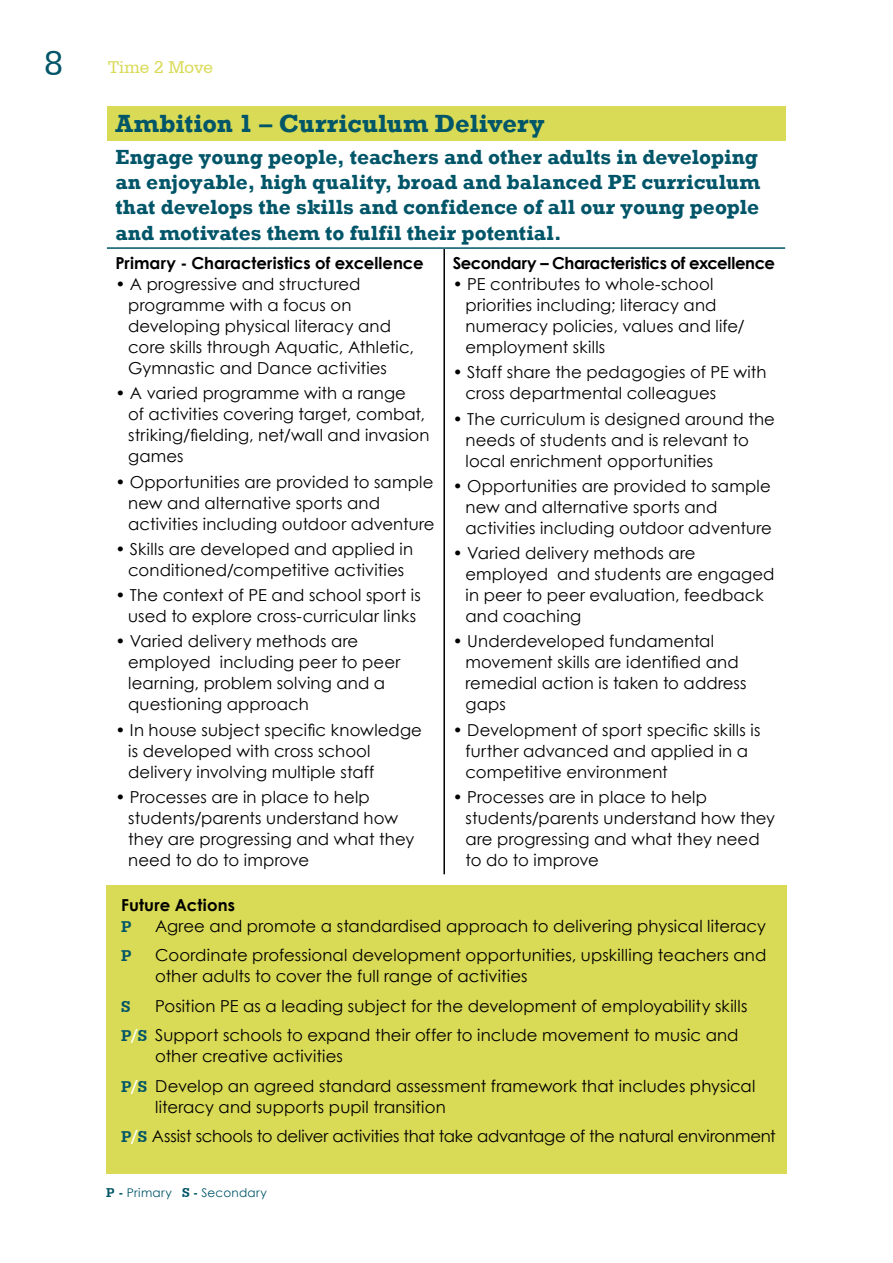
<style>
.page{position:relative;width:893px;height:1263px;background:#fff}
.page>*{position:absolute;margin:0;border:0;box-sizing:border-box;transform-origin:0 0}
.t1{font:700 25.5px "Rockwell";letter-spacing:.005em;color:#005568}
.t2{font:700 21px/25.2px "Rockwell";color:#005568;text-align:justify}
.t3{font:18px "Serifa BT";letter-spacing:-.005em;color:#d9da55}
.t4{font:16.5px/21px "Century Gothic";letter-spacing:.005em;color:#000}
.t5{font:700 16.5px "Century Gothic";letter-spacing:-.01em;color:#000}
.t6{font:700 16.5px "Century Gothic";letter-spacing:.01em;color:#000}
.t7{font:700 16.5px "Serifa BT";color:#005568}
.t8{font:12px "Century Gothic";letter-spacing:.02em;color:#005568}
.s1{font-size:36px;color:#005568}
.s2{font-family:"Serifa BT";font-weight:700;color:#005568}
.s3{font-weight:700;color:#fff}
.s4{font-family:"Serifa BT";font-weight:700;font-size:13.5px}
.s5{font-weight:700}
</style>
<div class="page">
<div style="left:106px;top:885px;width:681px;height:289px;background:#d9da55"></div>
<div style="left:107px;top:106px;width:678px;height:35px;background:#d9da55"></div>
<hr style="left:443px;top:249px;width:2px;height:625px;background:#000">
<hr style="left:107px;top:247px;width:337px;height:2px;background:#005568">
<hr style="left:444px;top:247px;width:341px;height:2px;background:#005568">
<p class="t3" style="left:44px;top:56px;width:170px"><span class="s1">8</span> Time 2 Move</p>
<h1 class="t1" style="left:115px;top:108px;width:431px">Ambition 1 – Curriculum Delivery</h1>
<p class="t2" style="left:115px;top:144px;width:646px">Engage young people, teachers and other adults in developing an enjoyable, high quality, broad and balanced PE curriculum that develops the skills and confidence of all our young people and motivates them to fulfil their potential.</p>
<p class="t5" style="left:115px;top:250px;width:310px">Primary - Characteristics of excellence</p>
<p class="t4" style="left:128px;top:273px;width:287px;text-indent:-13px">• A progressive and structured programme with a focus on developing physical literacy and core skills through Aquatic, Athletic,<br>Gymnastic and Dance activities</p>
<p class="t4" style="left:128px;top:382px;width:303px;text-indent:-13px">• A varied programme with a range<br>of activities covering target, combat, striking/fielding, net/wall and invasion games</p>
<p class="t4" style="left:128px;top:471px;width:308px;text-indent:-13px">• Opportunities are provided to sample new and alternative sports and activities including outdoor adventure</p>
<p class="t4" style="left:115px;top:538px;width:299px;text-align:center">• Skills are developed and applied in conditioned/competitive activities</p>
<p class="t4" style="left:115px;top:584px;width:307px;text-align:center">• The context of PE and school sport is used to explore cross-curricular links</p>
<p class="t4" style="left:128px;top:630px;width:274px;text-indent:-13px">• Varied delivery methods are employed including peer to peer learning, problem solving and a questioning approach</p>
<p class="t4" style="left:128px;top:719px;width:295px;text-indent:-13px">• In house subject specific knowledge is developed with cross school delivery involving multiple staff</p>
<p class="t4" style="left:128px;top:786px;width:288px;text-indent:-13px">• Processes are in place to help students/parents understand how they are progressing and what they need to do to improve</p>
<p class="t5" style="left:453px;top:250px;width:324px">Secondary – Characteristics of excellence</p>
<p class="t4" style="left:465px;top:273px;width:281px;text-indent:-13px">• PE contributes to whole-school priorities including; literacy and numeracy policies, values and life/ employment skills</p>
<p class="t4" style="left:465px;top:362px;width:303px;text-indent:-13px">• Staff share the pedagogies of PE with cross departmental colleagues</p>
<p class="t4" style="left:465px;top:408px;width:311px;text-indent:-13px">• The curriculum is designed around the needs of students and is relevant to local enrichment opportunities</p>
<p class="t4" style="left:465px;top:475px;width:308px;text-indent:-13px">• Opportunities are provided to sample new and alternative sports and activities including outdoor adventure</p>
<p class="t4" style="left:465px;top:542px;width:310px;text-indent:-13px">• Varied delivery methods are employed and students are engaged in peer to peer evaluation, feedback and coaching</p>
<p class="t4" style="left:465px;top:631px;width:283px;text-indent:-13px">• Underdeveloped fundamental movement skills are identified and remedial action is taken to address gaps</p>
<p class="t4" style="left:465px;top:719px;width:296px;text-indent:-13px">• Development of sport specific skills is further advanced and applied in a competitive environment</p>
<p class="t4" style="left:465px;top:786px;width:311px;text-indent:-13px">• Processes are in place to help students/parents understand how they are progressing and what they need to do to improve</p>
<p class="t6" style="left:121px;top:892px;width:115px">Future Actions</p>
<p class="t7" style="left:121px;top:916px;width:12px">P</p>
<p class="t4" style="left:155px;top:915px;width:612px">Agree and promote a standardised approach to delivering physical literacy</p>
<p class="t7" style="left:121px;top:946px;width:12px">P</p>
<p class="t4" style="left:155px;top:944px;width:613px">Coordinate professional development opportunities, upskilling teachers and other adults to cover the full range of activities</p>
<p class="t7" style="left:121px;top:996px;width:11px">S</p>
<p class="t4" style="left:121px;top:991px;width:628px;line-height:29.5px;text-indent:34px">Position PE as a leading subject for the development of employability skills<br><span class="s2">P</span><span class="s3">/</span><span class="s2">S</span> Support schools to expand their offer to include movement to music and</p>
<p class="t4" style="left:121px;top:1041px;width:636px;line-height:29.5px;text-indent:34px">other creative activities<br><span class="s2">P</span><span class="s3">/</span><span class="s2">S</span> Develop an agreed standard assessment framework that includes physical</p>
<p class="t4" style="left:121px;top:1092px;width:656px;line-height:29.5px;text-indent:34px">literacy and supports pupil transition<br><span class="s2">P</span><span class="s3">/</span><span class="s2">S</span> Assist schools to deliver activities that take advantage of the natural environment</p>
<p class="t8" style="left:106px;top:1184px;width:162px"><span class="s4">P</span> <span class="s5">-</span> Primary <span class="s4">S</span> <span class="s5">-</span> Secondary</p>
</div>
